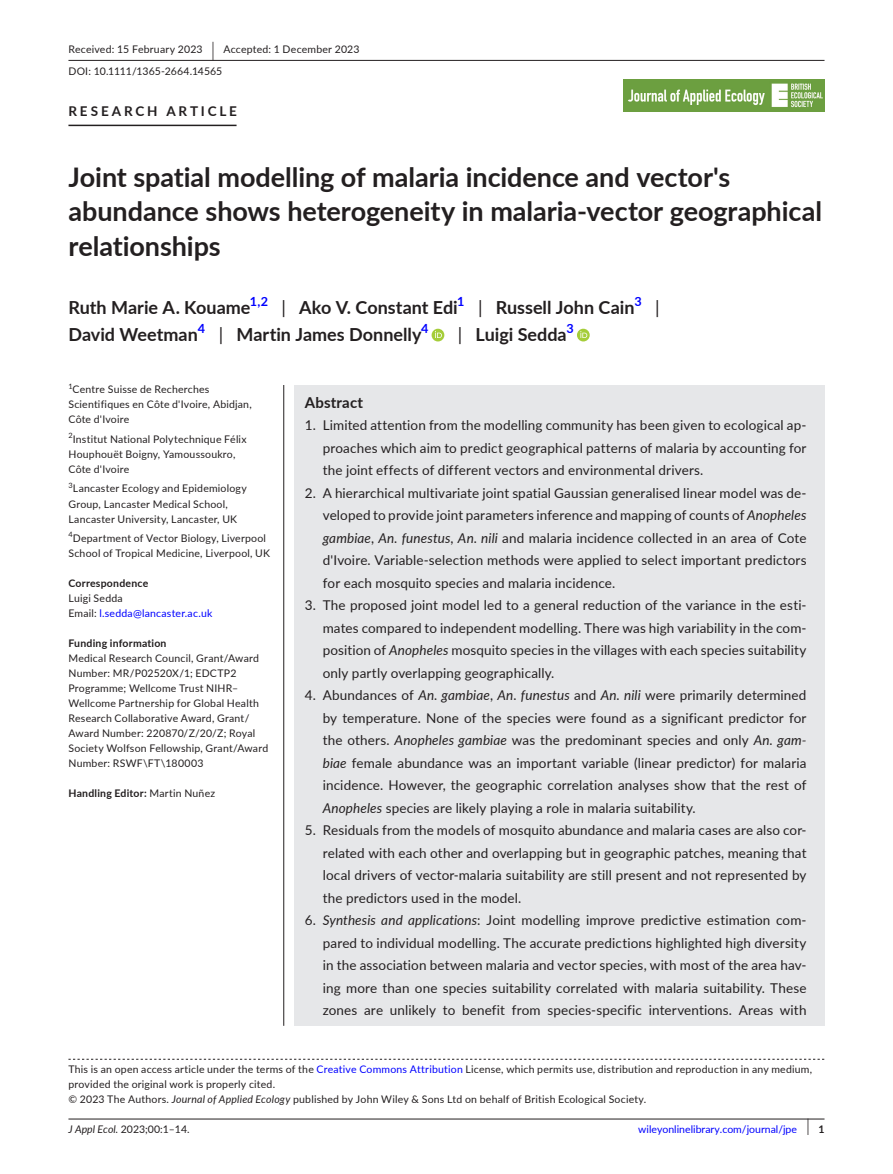
<style>
.page{position:relative;width:893px;height:1174px;background:#fff}
.page>*{position:absolute;margin:0;border:0;box-sizing:border-box;transform-origin:0 0}
.t1{font:700 27px/34.5px "Lato";letter-spacing:-.005em;color:#231f20}
.t2{font:700 18px "Lato";color:#231f20}
.t3{font:18px "Lato";color:#231f20}
.t4{font:700 15px "Lato";letter-spacing:.015em;color:#231f20}
.t5{font:13.5px/22.5px "Lato";letter-spacing:.01em;color:#231f20;text-align:justify}
.t6{font:700 13.5px "Lato";letter-spacing:.21em;color:#231f20}
.t7{font:700 12.6px "Lato";color:#00f}
.t8{font:10.5px/15px "Lato";letter-spacing:.02em;color:#231f20}
.t9{font:700 10.5px "Lato";letter-spacing:.02em;color:#231f20}
.t10{font:10.5px/15px "Lato";letter-spacing:.02em;color:#00f}
.t11{font:10.5px "Lato";color:#00f}
.t12{font:7.35px "Lato";color:#231f20}
.s1{font-size:19.65px}
.s2{font-weight:400}
.s3{color:#231f20}
.s4{font-style:italic}
.s5{color:#00f}
.s6{font-size:17.4px;color:#231f20}
.s7{font-weight:700;color:#231f20}
</style>
<div class="page">
<hr style="left:68px;top:1118px;width:756px;height:1px;background:#231f20">
<img style="left:623px;top:79px;width:201px;height:33px">
<hr style="left:68px;top:60px;width:756px;height:1px;background:#231f20">
<hr style="left:68px;top:125px;width:169px;height:1px;background:#231f20">
<div style="left:432px;top:329px;width:12px;height:12px;background:#a5cd39;border-radius:50%"></div>
<svg style="left:435px;top:331px;width:7px;height:7px"></svg>
<div style="left:577px;top:329px;width:13px;height:12px;background:#a5cd39;border-radius:50%"></div>
<svg style="left:580px;top:331px;width:7px;height:7px"></svg>
<svg style="left:68px;top:1058px;width:756px;height:1px"></svg>
<div style="left:294px;top:385px;width:530px;height:640px;background:#e6e7e9"></div>
<hr style="left:283px;top:385px;width:1px;height:640px;background:#231f20">
<p class="t8" style="left:68px;top:38px;width:293px;line-height:21.8px">Received: 15 February 2023 <span class="s1">|</span> Accepted: 1 December 2023<br>DOI: 10.1111/1365-2664.14565</p>
<p class="t6" style="left:68px;top:101px;width:170px">RESEARCH ARTICLE</p>
<h1 class="t1" style="left:68px;top:159px;width:755px">Joint spatial modelling of malaria incidence and vector's abundance shows heterogeneity in malaria-vector geographical relationships</h1>
<h2 class="t2" style="left:68px;top:295px;width:184px">Ruth Marie A. Kouame</h2>
<p class="t7" style="left:250px;top:292px;width:20px">1,2</p>
<h2 class="t2" style="left:282px;top:295px;width:178px"><span class="s2">|</span> Ako V. Constant Edi</h2>
<p class="t7" style="left:457px;top:292px;width:9px">1</p>
<h2 class="t2" style="left:478px;top:295px;width:158px"><span class="s2">|</span> Russell John Cain</h2>
<p class="t7" style="left:634px;top:292px;width:9px">3</p>
<h2 class="t3" style="left:655px;top:295px;width:6px">|</h2>
<h2 class="t2" style="left:68px;top:322px;width:131px">David Weetman</h2>
<p class="t7" style="left:198px;top:319px;width:9px">4</p>
<h2 class="t2" style="left:219px;top:322px;width:204px"><span class="s2">|</span> Martin James Donnelly</h2>
<p class="t7" style="left:421px;top:319px;width:9px">4</p>
<h2 class="t2" style="left:458px;top:322px;width:110px"><span class="s2">|</span> Luigi Sedda</h2>
<p class="t7" style="left:567px;top:319px;width:9px">3</p>
<p class="t12" style="left:68px;top:381px;width:6px">1</p>
<p class="t8" style="left:68px;top:382px;width:185px;text-indent:4px">Centre Suisse de Recherches<br>Scientifiques en Côte d'Ivoire, Abidjan,<br>Côte d'Ivoire</p>
<p class="t8" style="left:68px;top:431px;width:180px"><sup>2</sup>Institut National Polytechnique Félix<br>Houphouët Boigny, Yamoussoukro,<br>Côte d'Ivoire</p>
<p class="t8" style="left:68px;top:481px;width:180px"><sup>3</sup>Lancaster Ecology and Epidemiology<br>Group, Lancaster Medical School,<br>Lancaster University, Lancaster, UK</p>
<p class="t8" style="left:68px;top:530px;width:203px"><sup>4</sup>Department of Vector Biology, Liverpool<br>School of Tropical Medicine, Liverpool, UK</p>
<p class="t9" style="left:68px;top:575px;width:81px">Correspondence</p>
<p class="t10" style="left:68px;top:590px;width:145px"><span class="s3">Luigi Sedda<br>Email:</span> l.sedda@lancaster.ac.uk</p>
<p class="t9" style="left:68px;top:635px;width:100px">Funding information</p>
<p class="t8" style="left:68px;top:650px;width:201px">Medical Research Council, Grant/Award Number: MR/P02520X/1; EDCTP2<br>Programme; Wellcome Trust NIHR– Wellcome Partnership for Global Health Research Collaborative Award, Grant/ Award Number: 220870/Z/20/Z; Royal Society Wolfson Fellowship, Grant/Award Number: RSWF\FT\180003</p>
<p class="t9" style="left:68px;top:785px;width:148px">Handling Editor: <span class="s2">Martin Nuñez</span></p>
<p class="t4" style="left:305px;top:391px;width:60px">Abstract</p>
<p class="t5" style="left:323px;top:413px;width:485px;text-indent:-18px">1. Limited attention from the modelling community has been given to ecological ap&shy;proaches which aim to predict geographical patterns of malaria by accounting for the joint effects of different vectors and environmental drivers.</p>
<p class="t5" style="left:323px;top:481px;width:485px;text-indent:-18px">2. A hierarchical multivariate joint spatial Gaussian generalised linear model was de&shy;veloped to provide joint parameters inference and mapping of counts of <span class="s4">Anopheles gambiae</span>, <span class="s4">An. funestus</span>, <span class="s4">An. nili</span> and malaria incidence collected in an area of Cote d'Ivoire. Variable-selection methods were applied to select important predictors for each mosquito species and malaria incidence.</p>
<p class="t5" style="left:323px;top:593px;width:485px;text-indent:-18px">3. The proposed joint model led to a general reduction of the variance in the esti&shy;mates compared to independent modelling. There was high variability in the com&shy;position of <span class="s4">Anopheles</span> mosquito species in the villages with each species suitability only partly overlapping geographically.</p>
<p class="t5" style="left:323px;top:683px;width:485px;text-indent:-18px">4. Abundances of <span class="s4">An. gambiae</span>, <span class="s4">An. funestus</span> and <span class="s4">An. nili</span> were primarily determined by temperature. None of the species were found as a significant predictor for the others. <span class="s4">Anopheles gambiae</span> was the predominant species and only <span class="s4">An. gam&shy;biae</span> female abundance was an important variable (linear predictor) for malaria incidence. However, the geographic correlation analyses show that the rest of <span class="s4">Anopheles</span> species are likely playing a role in malaria suitability.</p>
<p class="t5" style="left:323px;top:818px;width:485px;text-indent:-18px">5. Residuals from the models of mosquito abundance and malaria cases are also cor&shy;related with each other and overlapping but in geographic patches, meaning that local drivers of vector-malaria suitability are still present and not represented by the predictors used in the model.</p>
<p class="t5" style="left:323px;top:908px;width:485px;text-indent:-18px">6. <span class="s4">Synthesis and applications</span>: Joint modelling improve predictive estimation com&shy;pared to individual modelling. The accurate predictions highlighted high diversity in the association between malaria and vector species, with most of the area hav&shy;ing more than one species suitability correlated with malaria suitability. These zones are unlikely to benefit from species-specific interventions. Areas with</p>
<p class="t8" style="left:68px;top:1061px;width:745px">This is an open access article under the terms of the <span class="s5">Creative Commons Attribution</span> License, which permits use, distribution and reproduction in any medium, provided the original work is properly cited.<br>© 2023 The Authors. <span class="s4">Journal of Applied Ecology</span> published by John Wiley &amp; Sons Ltd on behalf of British Ecological Society.</p>
<p class="t8" style="left:68px;top:1121px;width:123px"><span class="s4">J Appl Ecol.</span> 2023;00:1–14.</p>
<p class="t11" style="left:638px;top:1121px;width:188px">wileyonlinelibrary.com/journal/jpe <span class="s6">|</span> <span class="s7">1</span></p>
</div>
